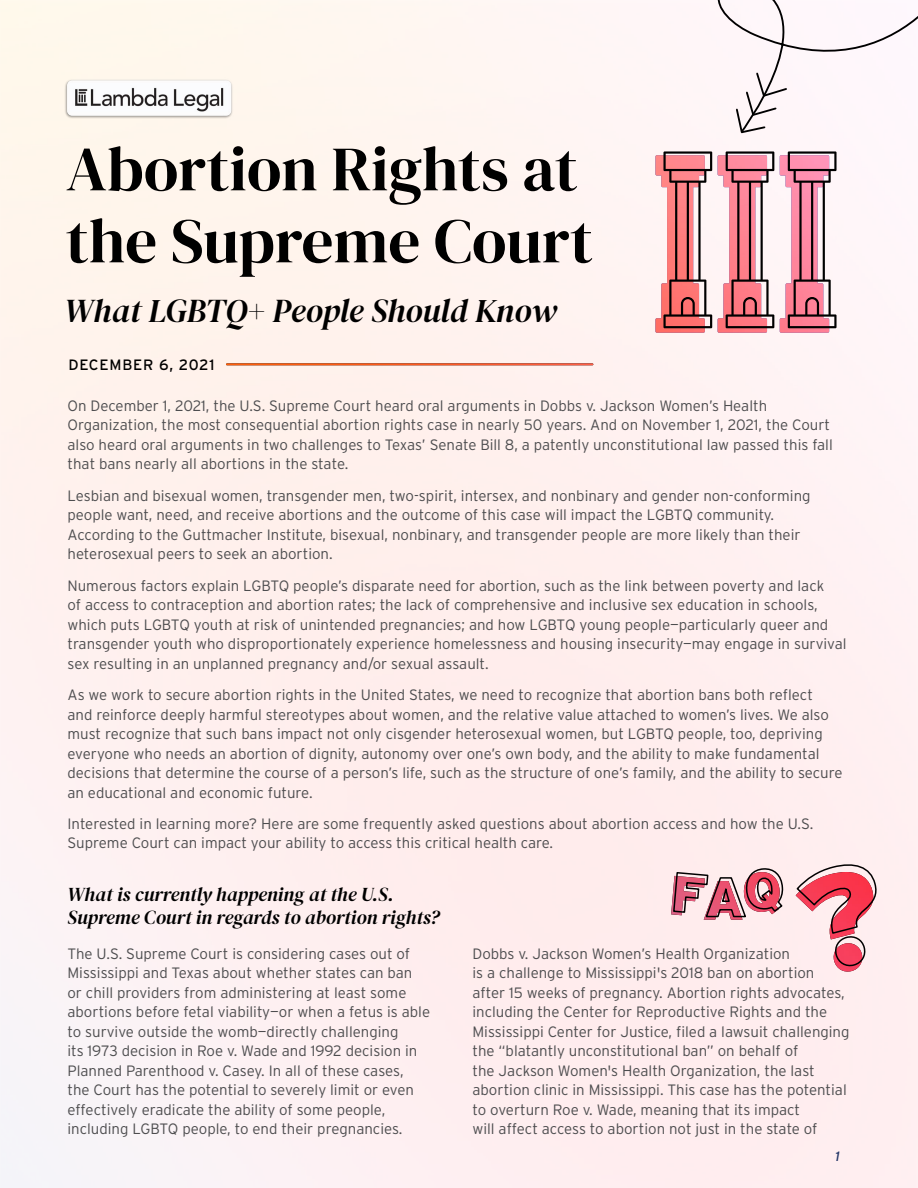
<style>
.page{position:relative;width:918px;height:1188px;background:#fff}
.page>*{position:absolute;margin:0;border:0;box-sizing:border-box;transform-origin:0 0}
.t1{font:63px/72px "DM Serif Display";color:#000}
.t2{font:italic 33px "DM Serif Display";letter-spacing:-.005em;color:#000}
.t3{font:italic 19.5px/23.4px "DM Serif Display";color:#000}
.t4{font:300 15px/19.5px "Interstate";color:#4d4d4f}
.t5{font:15px "Interstate";letter-spacing:.05em;color:#000}
.t6{font:italic 13.5px "Interstate";color:#233566}
</style>
<div class="page">
<svg style="left:715px;top:0;width:203px;height:134px"></svg>
<img style="left:59px;top:72px;width:182px;height:53px">
<svg style="left:655px;top:151px;width:182px;height:182px"></svg>
<img style="left:226px;top:363px;width:367px;height:2px">
<svg style="left:795px;top:862px;width:83px;height:111px;background:#eba2ab"></svg>
<svg style="left:671px;top:868px;width:113px;height:52px;background:#d1919c"></svg>
<h1 class="t1" style="left:66px;top:134px;width:528px">Abortion Rights at the Supreme Court</h1>
<h2 class="t2" style="left:64px;top:292px;width:494px">What LGBTQ+ People Should Know</h2>
<p class="t5" style="left:69px;top:356px;width:148px">DECEMBER 6, 2021</p>
<p class="t4" style="left:68px;top:396px;width:767px">On December 1, 2021, the U.S. Supreme Court heard oral arguments in Dobbs v. Jackson Women’s Health Organization, the most consequential abortion rights case in nearly 50 years. And on November 1, 2021, the Court also heard oral arguments in two challenges to Texas’ Senate Bill 8, a patently unconstitutional law passed this fall that bans nearly all abortions in the state.</p>
<p class="t4" style="left:68px;top:486px;width:745px">Lesbian and bisexual women, transgender men, two-spirit, intersex, and nonbinary and gender non-conforming people want, need, and receive abortions and the outcome of this case will impact the LGBTQ community.<br>According to the Guttmacher Institute, bisexual, nonbinary, and transgender people are more likely than their heterosexual peers to seek an abortion.</p>
<p class="t4" style="left:68px;top:576px;width:781px">Numerous factors explain LGBTQ people’s disparate need for abortion, such as the link between poverty and lack<br>of access to contraception and abortion rates; the lack of comprehensive and inclusive sex education in schools, which puts LGBTQ youth at risk of unintended pregnancies; and how LGBTQ young people—particularly queer and transgender youth who disproportionately experience homelessness and housing insecurity—may engage in survival sex resulting in an unplanned pregnancy and/or sexual assault.</p>
<p class="t4" style="left:68px;top:685px;width:777px">As we work to secure abortion rights in the United States, we need to recognize that abortion bans both reflect<br>and reinforce deeply harmful stereotypes about women, and the relative value attached to women’s lives. We also must recognize that such bans impact not only cisgender heterosexual women, but LGBTQ people, too, depriving everyone who needs an abortion of dignity, autonomy over one’s own body, and the ability to make fundamental decisions that determine the course of a person’s life, such as the structure of one’s family, and the ability to secure an educational and economic future.</p>
<p class="t4" style="left:68px;top:814px;width:748px">Interested in learning more? Here are some frequently asked questions about abortion access and how the U.S.<br>Supreme Court can impact your ability to access this critical health care.</p>
<h3 class="t3" style="left:68px;top:883px;width:374px">What is currently happening at the U.S.<br>Supreme Court in regards to abortion rights?</h3>
<p class="t4" style="left:68px;top:943px;width:364px">The U.S. Supreme Court is considering cases out of Mississippi and Texas about whether states can ban or chill providers from administering at least some abortions before fetal viability—or when a fetus is able to survive outside the womb—directly challenging<br>its 1973 decision in Roe v. Wade and 1992 decision in Planned Parenthood v. Casey. In all of these cases,<br>the Court has the potential to severely limit or even effectively eradicate the ability of some people, including LGBTQ people, to end their pregnancies.</p>
<p class="t4" style="left:472px;top:943px;width:379px">Dobbs v. Jackson Women’s Health Organization<br>is a challenge to Mississippi's 2018 ban on abortion after 15 weeks of pregnancy. Abortion rights advocates, including the Center for Reproductive Rights and the Mississippi Center for Justice, filed a lawsuit challenging the “blatantly unconstitutional ban” on behalf of<br>the Jackson Women's Health Organization, the last abortion clinic in Mississippi. This case has the potential to overturn Roe v. Wade, meaning that its impact<br>will affect access to abortion not just in the state of</p>
<p class="t6" style="left:835px;top:1149px;width:6px">1</p>
</div>
